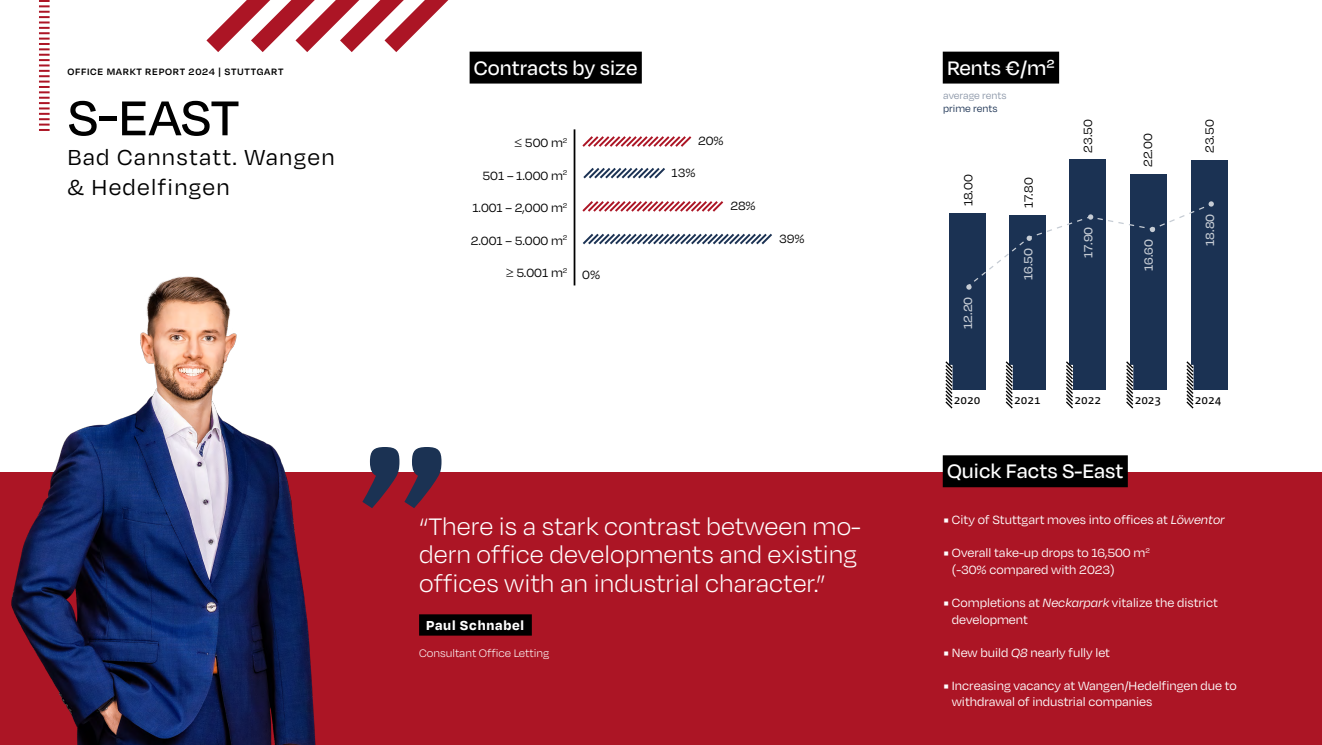
<style>
.page{position:relative;width:1322px;height:745px;background:#fff}
.page>*{position:absolute;margin:0;border:0;box-sizing:border-box;transform-origin:0 0}
.t1{font:500 56.25px "Degular";color:#000}
.t2{font:300 27.5px/28.8px "Degular";color:#fff}
.t3{font:25px/30px "Degular";letter-spacing:.05em;color:#000}
.t4{font:500 22.5px "Degular";color:#fff}
.t5{font:700 15px "Degular";letter-spacing:.05em;color:#fff}
.t6{font:13.75px/16.5px "Degular";color:#fff}
.t7{font:13.75px "Degular";color:#000}
.t8{font:500 13.75px "Degular";color:#c6ccd4}
.t9{font:300 12.5px "Degular";color:#fff}
.t10{font:12.5px "Camingo Dos Pro";color:#000}
.t11{font:11.25px "Degular";color:#8d98a9}
.t12{font:11.25px "Degular";color:#1b3253}
.t13{font:600 10.62px "Degular";letter-spacing:.065em;color:#000}
.s1{font-family:"Minion Pro"}
.s2{font-style:italic}
</style>
<div class="page">
<div style="left:1129px;top:174px;width:37px;height:215px;background:#1b3253"></div>
<div style="left:1069px;top:159px;width:37px;height:230px;background:#1b3253"></div>
<div style="left:1009px;top:215px;width:37px;height:174px;background:#1b3253"></div>
<div style="left:949px;top:213px;width:37px;height:176px;background:#1b3253"></div>
<div style="left:1191px;top:160px;width:37px;height:229px;background:#1b3253"></div>
<div style="left:0;top:472px;width:1322px;height:272px;background:#ac1525"></div>
<div style="left:943px;top:455px;width:185px;height:32px;background:#000"></div>
<svg style="left:582px;top:136px;width:110px;height:11px"></svg>
<svg style="left:583px;top:168px;width:82px;height:11px"></svg>
<svg style="left:582px;top:201px;width:142px;height:11px"></svg>
<svg style="left:582px;top:233px;width:190px;height:12px"></svg>
<hr style="left:573px;top:129px;width:2px;height:156px;background:#000">
<svg style="left:945px;top:361px;width:9px;height:48px"></svg>
<svg style="left:1005px;top:361px;width:9px;height:48px"></svg>
<svg style="left:1066px;top:361px;width:8px;height:48px"></svg>
<svg style="left:1126px;top:359px;width:8px;height:50px"></svg>
<svg style="left:1186px;top:361px;width:9px;height:48px"></svg>
<svg style="left:966px;top:201px;width:248px;height:88px"></svg>
<svg style="left:39px;top:0;width:11px;height:131px"></svg>
<svg style="left:206px;top:0;width:285px;height:52px"></svg>
<svg style="left:362px;top:447px;width:79px;height:61px"></svg>
<div style="left:419px;top:614px;width:113px;height:21px;background:#000"></div>
<img style="left:11px;top:276px;width:305px;height:468px">
<div style="left:943px;top:52px;width:116px;height:31px;background:#000"></div>
<div style="left:469px;top:52px;width:173px;height:31px;background:#000"></div>
<p class="t13" style="left:67px;top:65px;width:218px">OFFICE MARKT REPORT 2024 | STUTTGART</p>
<h1 class="t1" style="left:67px;top:83px;width:173px">S-EAST</h1>
<h3 class="t3" style="left:67px;top:141px;width:269px">Bad Cannstatt. Wangen &amp; Hedelfingen</h3>
<h3 class="t4" style="left:474px;top:54px;width:165px">Contracts by size</h3>
<h3 class="t4" style="left:947px;top:54px;width:109px">Rents €/m²</h3>
<p class="t7" style="left:514px;top:134px;width:54px">≤ 500 m<sup>2</sup></p>
<p class="t7" style="left:482px;top:167px;width:87px">501 – 1.000 m<sup>2</sup></p>
<p class="t7" style="left:472px;top:199px;width:97px">1.001 – 2,000 m<sup>2</sup></p>
<p class="t7" style="left:471px;top:232px;width:98px">2.001 – 5.000 m<sup>2</sup></p>
<p class="t7" style="left:506px;top:264px;width:63px">≥ 5.001 m<sup>2</sup></p>
<p class="t7" style="left:582px;top:266px;width:19px">0%</p>
<p class="t7" style="left:698px;top:133px;width:27px">20%</p>
<p class="t7" style="left:671px;top:164px;width:25px">13%</p>
<p class="t7" style="left:730px;top:198px;width:27px">28%</p>
<p class="t7" style="left:779px;top:230px;width:27px">39%</p>
<h2 class="t2" style="left:419px;top:510px;width:443px">“There is a stark contrast between mo&shy;dern office developments and existing offices with an industrial character.”</h2>
<p class="t5" style="left:426px;top:615px;width:99px">Paul Schnabel</p>
<p class="t9" style="left:419px;top:645px;width:132px">Consultant Office Letting</p>
<p class="t11" style="left:943px;top:89px;width:65px">average rents</p>
<p class="t12" style="left:943px;top:102px;width:56px">prime rents</p>
<p class="t7" style="left:960px;top:206px;width:33px;rotate:-90deg">18.00</p>
<p class="t7" style="left:1020px;top:208px;width:32px;rotate:-90deg">17.80</p>
<p class="t8" style="left:959px;top:329px;width:34px;rotate:-90deg">12.20</p>
<p class="t8" style="left:1020px;top:280px;width:33px;rotate:-90deg">16.50</p>
<p class="t7" style="left:1079px;top:152px;width:35px;rotate:-90deg">23.50</p>
<p class="t8" style="left:1080px;top:258px;width:33px;rotate:-90deg">17.90</p>
<p class="t7" style="left:1139px;top:167px;width:35px;rotate:-90deg">22.00</p>
<p class="t8" style="left:1140px;top:271px;width:33px;rotate:-90deg">16.60</p>
<p class="t7" style="left:1201px;top:153px;width:35px;rotate:-90deg">23.50</p>
<p class="t8" style="left:1201px;top:245px;width:33px;rotate:-90deg">18.80</p>
<p class="t10" style="left:954px;top:391px;width:28px">2020</p>
<p class="t10" style="left:1014px;top:391px;width:28px">2021</p>
<p class="t10" style="left:1074px;top:391px;width:28px">2022</p>
<p class="t10" style="left:1134px;top:391px;width:28px">2023</p>
<p class="t10" style="left:1195px;top:391px;width:28px">2024</p>
<h3 class="t4" style="left:947px;top:457px;width:178px">Quick Facts S-East</h3>
<p class="t6" style="left:943px;top:511px;width:283px"><span class="s1">■</span> City of Stuttgart moves into offices at <span class="s2">Löwentor</span></p>
<p class="t6" style="left:952px;top:544px;width:200px;text-indent:-8px"><span class="s1">■</span> Overall take-up drops to 16,500 m<sup>2 </sup>(-30% compared with 2023)</p>
<p class="t6" style="left:952px;top:593px;width:267px;text-indent:-8px"><span class="s1">■</span> Completions at <span class="s2">Neckarpark</span> vitalize the district development</p>
<p class="t6" style="left:943px;top:643px;width:168px"><span class="s1">■</span> New build <span class="s2">Q8</span> nearly fully let</p>
<p class="t6" style="left:952px;top:676px;width:287px;text-indent:-8px"><span class="s1">■</span> Increasing vacancy at Wangen/Hedelfingen due to withdrawal of industrial companies</p>
</div>
